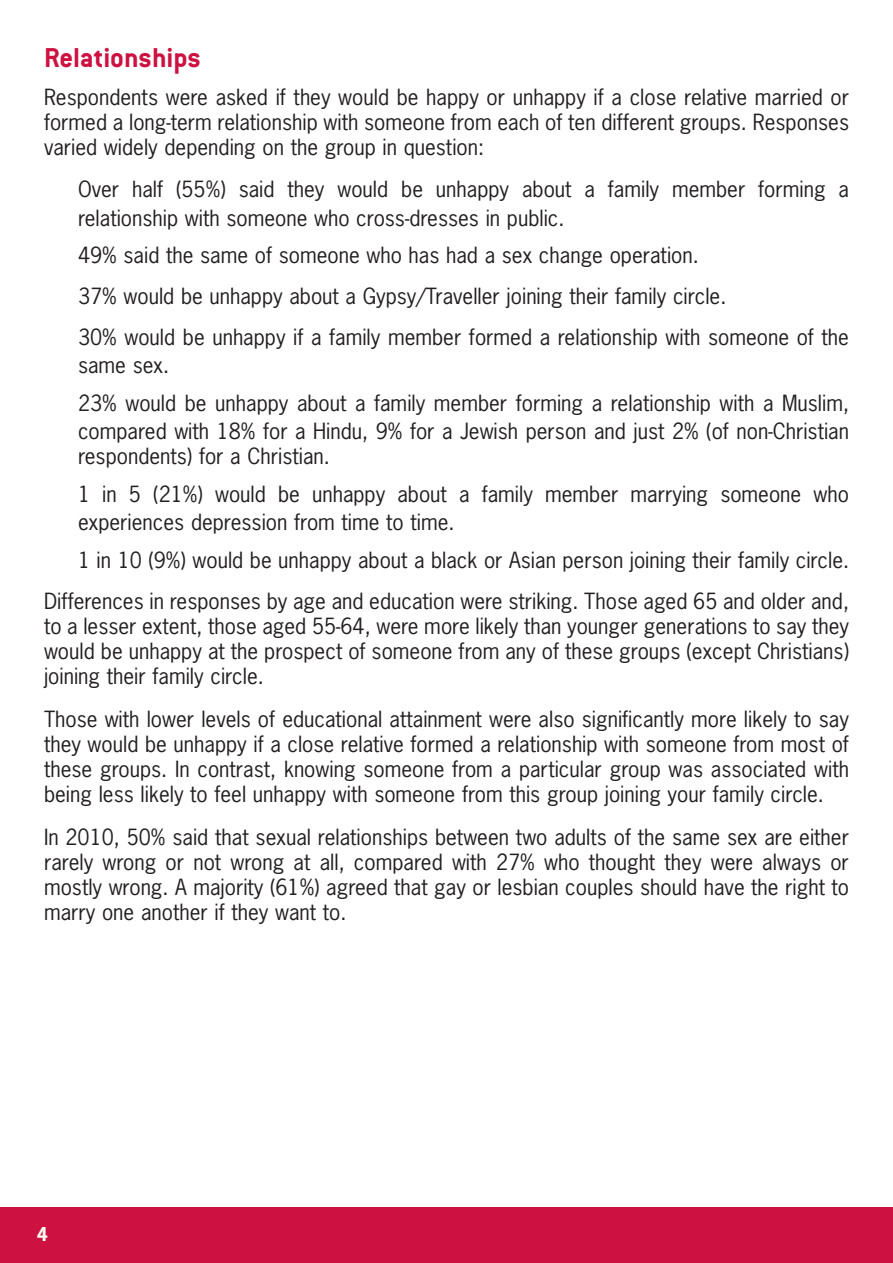
<style>
.page{position:relative;width:893px;height:1263px;background:#fff}
.page>*{position:absolute;margin:0;border:0;box-sizing:border-box;transform-origin:0 0}
.t1{font:700 30px "Conduit OSITC";color:#cd1141}
.t2{font:21px/25.2px "News Gothic";color:#231f20}
.t3{font:700 18px "News Gothic";color:#fffef4}
</style>
<div class="page">
<div style="left:0;top:1208px;width:893px;height:55px;background:#cd1141"></div>
<h1 class="t1" style="left:44px;top:48px;width:159px">Relationships</h1>
<p class="t2" style="left:44px;top:85px;width:807px;text-align:justify">Respondents were asked if they would be happy or unhappy if a close relative married or formed a long-term relationship with someone from each of ten different groups. Responses varied widely depending on the group in question:</p>
<p class="t2" style="left:78px;top:176px;width:772px;line-height:28px">Over half (55%) said they would be unhappy about a family member forming a relationship with someone who cross-dresses in public.</p>
<p class="t2" style="left:78px;top:236px;width:772px;line-height:40.8px">49% said the same of someone who has had a sex change operation.<br>37% would be unhappy about a Gypsy/Traveller joining their family circle.<br>30% would be unhappy if a family member formed a relationship with someone of the</p>
<p class="t2" style="left:78px;top:347px;width:773px;line-height:38px">same sex.<br>23% would be unhappy about a family member forming a relationship with a Muslim,</p>
<p class="t2" style="left:78px;top:419px;width:772px">compared with 18% for a Hindu, 9% for a Jewish person and just 2% (of non-Christian respondents) for a Christian.</p>
<p class="t2" style="left:78px;top:481px;width:772px;line-height:28px">1 in 5 (21%) would be unhappy about a family member marrying someone who experiences depression from time to time.</p>
<p class="t2" style="left:44px;top:540px;width:807px;line-height:40.8px;text-align:right">1 in 10 (9%) would be unhappy about a black or Asian person joining their family circle.<br>Differences in responses by age and education were striking. Those aged 65 and older and,</p>
<p class="t2" style="left:44px;top:614px;width:807px;text-align:justify">to a lesser extent, those aged 55-64, were more likely than younger generations to say they would be unhappy at the prospect of someone from any of these groups (except Christians) joining their family circle.</p>
<p class="t2" style="left:44px;top:707px;width:806px;text-align:justify">Those with lower levels of educational attainment were also significantly more likely to say they would be unhappy if a close relative formed a relationship with someone from most of these groups. In contrast, knowing someone from a particular group was associated with being less likely to feel unhappy with someone from this group joining your family circle.</p>
<p class="t2" style="left:44px;top:825px;width:807px;text-align:justify">In 2010, 50% said that sexual relationships between two adults of the same sex are either rarely wrong or not wrong at all, compared with 27% who thought they were always or mostly wrong. A majority (61%) agreed that gay or lesbian couples should have the right to marry one another if they want to.</p>
<p class="t3" style="left:37px;top:1224px;width:13px">4</p>
</div>
